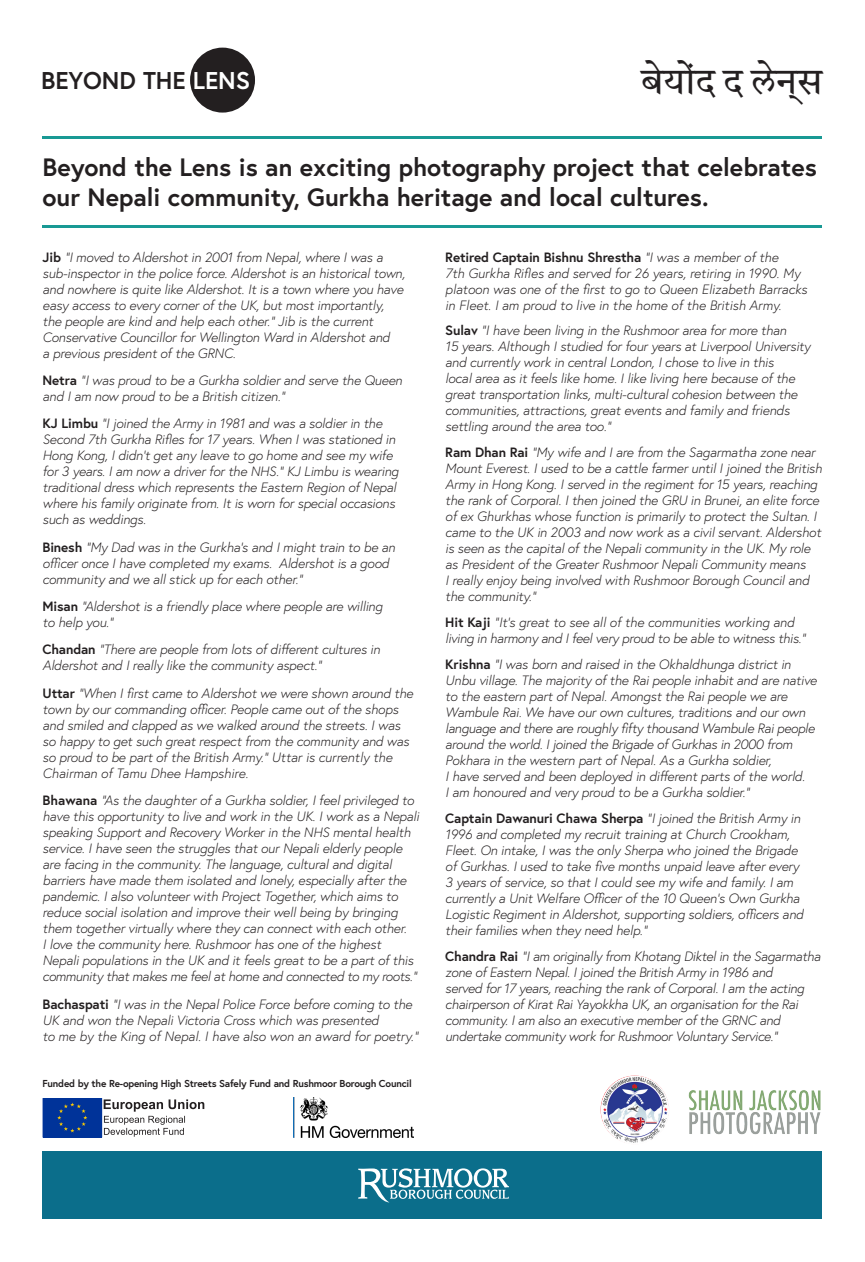
<style>
.page{position:relative;width:865px;height:1262px;background:#fff}
.page>*{position:absolute;margin:0;border:0;box-sizing:border-box;transform-origin:0 0}
.t1{font:37.3px "Tiro Deva Marathi";color:#231f20}
.t2{font:700 25.1px/30.1px "Europa";color:#231f20}
.t3{font:700 24.2px "Europa";color:#231f20}
.t4{font:italic 300 13.5px/16px "Europa";letter-spacing:-.01em;color:#231f20}
.t5{font:700 10.1px "Europa";letter-spacing:-.02em;color:#231f20}
.s1{color:#fff}
.s2{font-weight:700;font-style:normal}
</style>
<div class="page">
<div style="left:190px;top:48px;width:65px;height:65px;background:#231f20;border-radius:50%"></div>
<hr style="left:43px;top:136px;width:779px;height:3px;background:#189994">
<hr style="left:43px;top:225px;width:779px;height:3px;background:#189994">
<img style="left:293px;top:1097px;width:120px;height:40px">
<svg style="left:104px;top:1099px;width:100px;height:37px"></svg>
<div style="left:43px;top:1098px;width:59px;height:39px;background:#039"></div>
<svg style="left:57px;top:1102px;width:30px;height:30px"></svg>
<div style="left:43px;top:1151px;width:779px;height:68px;background:#0b6e8b"></div>
<svg style="left:358px;top:1168px;width:151px;height:34px"></svg>
<img style="left:600px;top:1075px;width:69px;height:69px;border-radius:34px">
<div style="left:600px;top:1074px;width:69px;height:70px;border:1px solid #fff;border-radius:50%"></div>
<img style="left:688px;top:1090px;width:133px;height:45px">
<p class="t3" style="left:41px;top:64px;width:211px">BEYOND THE <span class="s1">LENS</span></p>
<p class="t1" style="left:641px;top:60px;width:185px">बेयोंद द लेन्स</p>
<p class="t2" style="left:43px;top:151px;width:775px">Beyond the Lens is an exciting photography project that celebrates our Nepali community, Gurkha heritage and local cultures.</p>
<p class="t4" style="left:43px;top:249px;width:364px"><span class="s2">Jib</span> “I moved to Aldershot in 2001 from Nepal, where I was a sub-inspector in the police force. Aldershot is an historical town, and nowhere is quite like Aldershot. It is a town where you have easy access to every corner of the UK, but most importantly, the people are kind and help each other.” Jib is the current Conservative Councillor for Wellington Ward in Aldershot and<br>a previous president of the GRNC.</p>
<p class="t4" style="left:43px;top:372px;width:361px"><span class="s2">Netra</span> “I was proud to be a Gurkha soldier and serve the Queen and I am now proud to be a British citizen.”</p>
<p class="t4" style="left:43px;top:415px;width:357px"><span class="s2">KJ Limbu</span> “I joined the Army in 1981 and was a soldier in the Second 7th Gurkha Rifles for 17 years. When I was stationed in Hong Kong, I didn’t get any leave to go home and see my wife for 3 years. I am now a driver for the NHS.” KJ Limbu is wearing traditional dress which represents the Eastern Region of Nepal where his family originate from. It is worn for special occasions such as weddings.</p>
<p class="t4" style="left:43px;top:539px;width:354px"><span class="s2">Binesh</span> “My Dad was in the Gurkha’s and I might train to be an officer once I have completed my exams. Aldershot is a good community and we all stick up for each other.”</p>
<p class="t4" style="left:43px;top:598px;width:341px"><span class="s2">Misan</span> “Aldershot is a friendly place where people are willing to help you.”</p>
<p class="t4" style="left:43px;top:641px;width:339px"><span class="s2">Chandan</span> “There are people from lots of different cultures in<br>Aldershot and I really like the community aspect.”</p>
<p class="t4" style="left:43px;top:685px;width:372px"><span class="s2">Uttar</span> “When I first came to Aldershot we were shown around the town by our commanding officer. People came out of the shops and smiled and clapped as we walked around the streets. I was so happy to get such great respect from the community and was so proud to be part of the British Army.” Uttar is currently the Chairman of Tamu Dhee Hampshire.</p>
<p class="t4" style="left:43px;top:792px;width:378px"><span class="s2">Bhawana</span> “As the daughter of a Gurkha soldier, I feel privileged to have this opportunity to live and work in the UK. I work as a Nepali speaking Support and Recovery Worker in the NHS mental health service. I have seen the struggles that our Nepali elderly people are facing in the community. The language, cultural and digital barriers have made them isolated and lonely, especially after the pandemic. I also volunteer with Project Together, which aims to reduce social isolation and improve their well being by bringing them together virtually where they can connect with each other.<br>I love the community here. Rushmoor has one of the highest Nepali populations in the UK and it feels great to be a part of this community that makes me feel at home and connected to my roots.”</p>
<p class="t4" style="left:43px;top:995px;width:377px"><span class="s2">Bachaspati</span> “I was in the Nepal Police Force before coming to the<br>UK and won the Nepali Victoria Cross which was presented<br>to me by the King of Nepal. I have also won an award for poetry.”</p>
<p class="t4" style="left:445px;top:249px;width:363px"><span class="s2">Retired Captain Bishnu Shrestha</span> “I was a member of the<br>7th Gurkha Rifles and served for 26 years, retiring in 1990. My platoon was one of the first to go to Queen Elizabeth Barracks in Fleet. I am proud to live in the home of the British Army.</p>
<p class="t4" style="left:445px;top:322px;width:367px"><span class="s2">Sulav</span> “I have been living in the Rushmoor area for more than<br>15 years. Although I studied for four years at Liverpool University and currently work in central London, I chose to live in this<br>local area as it feels like home. I like living here because of the great transportation links, multi-cultural cohesion between the communities, attractions, great events and family and friends settling around the area too.”</p>
<p class="t4" style="left:445px;top:444px;width:378px"><span class="s2">Ram Dhan Rai</span> “My wife and I are from the Sagarmatha zone near Mount Everest. I used to be a cattle farmer until I joined the British Army in Hong Kong. I served in the regiment for 15 years, reaching the rank of Corporal. I then joined the GRU in Brunei, an elite force of ex Ghurkhas whose function is primarily to protect the Sultan. I came to the UK in 2003 and now work as a civil servant. Aldershot is seen as the capital of the Nepali community in the UK. My role as President of the Greater Rushmoor Nepali Community means<br>I really enjoy being involved with Rushmoor Borough Council and the community.”</p>
<p class="t4" style="left:445px;top:614px;width:362px"><span class="s2">Hit Kaji</span> “It’s great to see all of the communities working and living in harmony and I feel very proud to be able to witness this.”</p>
<p class="t4" style="left:445px;top:656px;width:373px"><span class="s2">Krishna</span> “I was born and raised in the Okhaldhunga district in Unbu village. The majority of the Rai people inhabit and are native to the eastern part of Nepal. Amongst the Rai people we are Wambule Rai. We have our own cultures, traditions and our own language and there are roughly fifty thousand Wambule Rai people around the world. I joined the Brigade of Gurkhas in 2000 from Pokhara in the western part of Nepal. As a Gurkha soldier,<br>I have served and been deployed in different parts of the world.<br>I am honoured and very proud to be a Gurkha soldier.”</p>
<p class="t4" style="left:445px;top:809px;width:360px"><span class="s2">Captain Dawanuri Chawa Sherpa</span> “I joined the British Army in 1996 and completed my recruit training at Church Crookham, Fleet. On intake, I was the only Sherpa who joined the Brigade of Gurkhas. I used to take five months unpaid leave after every 3 years of service, so that I could see my wife and family. I am currently a Unit Welfare Officer of the 10 Queen’s Own Gurkha Logistic Regiment in Aldershot, supporting soldiers, officers and their families when they need help.”</p>
<p class="t4" style="left:445px;top:947px;width:377px"><span class="s2">Chandra Rai</span> “I am originally from Khotang Diktel in the Sagarmatha zone of Eastern Nepal. I joined the British Army in 1986 and<br>served for 17 years, reaching the rank of Corporal. I am the acting chairperson of Kirat Rai Yayokkha UK, an organisation for the Rai community. I am also an executive member of the GRNC and undertake community work for Rushmoor Voluntary Service.”</p>
<p class="t5" style="left:43px;top:1076px;width:371px">Funded by the Re-opening High Streets Safely Fund and Rushmoor Borough Council</p>
</div>
